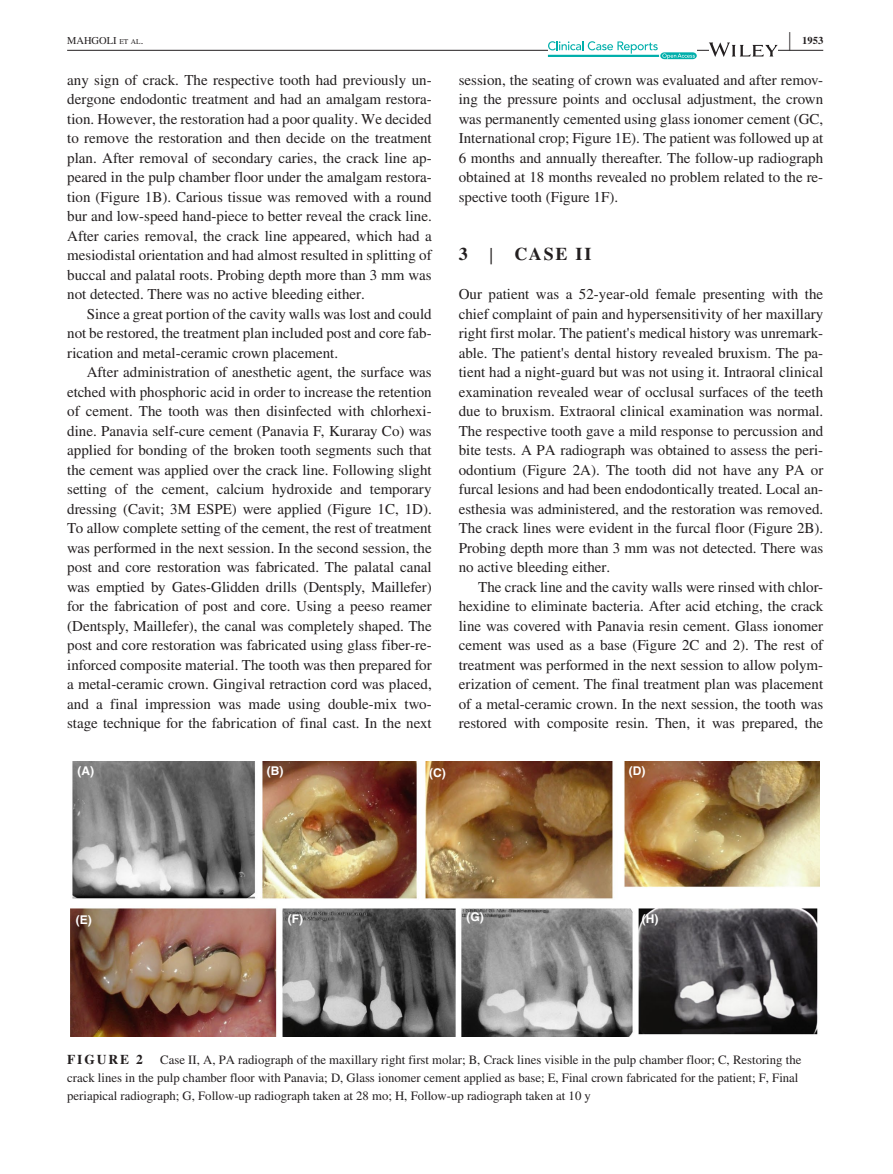
<style>
.page{position:relative;width:893px;height:1174px;background:#fff}
.page>*{position:absolute;margin:0;border:0;box-sizing:border-box;transform-origin:0 0}
.t1{font:700 25.95px "STIX";color:#231f20;scale:.36 1}
.t2{font:700 18px "STIX";letter-spacing:.1em;color:#231f20}
.t3{font:15px/19.5px "STIX";color:#231f20;text-align:justify}
.t4{font:700 13.5px "STIX";letter-spacing:.14em;color:#231f20}
.t5{font:12.75px/18px "STIX";color:#231f20}
.t6{font:700 12px "Helvetica";color:#fff}
.t7{font:10.5px "STIX";color:#231f20}
.t8{font:700 10.5px "STIX";color:#231f20}
.s1{font-size:7.35px}
.s2{font-weight:400;font-size:23.7px}
</style>
<div class="page">
<hr style="left:67px;top:50px;width:756px;height:1px;background:#231f20">
<svg style="left:548px;top:41px;width:149px;height:18px"></svg>
<svg style="left:709px;top:42px;width:69px;height:15px"></svg>
<img style="left:71px;top:761px;width:749px;height:275px">
<h1 class="t1" style="left:789px;top:26px;width:7px">|</h1>
<p class="t7" style="left:67px;top:33px;width:78px">MAHGOLI <span class="s1">et al</span> .</p>
<p class="t8" style="left:802px;top:34px;width:22px">1953</p>
<p class="t3" style="left:67px;top:71px;width:366px">any sign of crack. The respective tooth had previously un&shy;dergone endodontic treatment and had an amalgam restora&shy;tion. However, the restoration had a poor quality. We decided to remove the restoration and then decide on the treatment plan. After removal of secondary caries, the crack line ap&shy;peared in the pulp chamber floor under the amalgam restora&shy;tion (Figure 1B). Carious tissue was removed with a round bur and low‐speed hand‐piece to better reveal the crack line.<br>After caries removal, the crack line appeared, which had a mesiodistal orientation and had almost resulted in splitting of buccal and palatal roots. Probing depth more than 3 mm was not detected. There was no active bleeding either.</p>
<p class="t3" style="left:67px;top:305px;width:366px;text-indent:20px">Since a great portion of the cavity walls was lost and could not be restored, the treatment plan included post and core fab&shy;rication and metal‐ceramic crown placement.</p>
<p class="t3" style="left:67px;top:363px;width:366px;text-indent:20px">After administration of anesthetic agent, the surface was etched with phosphoric acid in order to increase the retention of cement. The tooth was then disinfected with chlorhexi&shy;dine. Panavia self‐cure cement (Panavia F, Kuraray Co) was applied for bonding of the broken tooth segments such that the cement was applied over the crack line. Following slight setting of the cement, calcium hydroxide and temporary dressing (Cavit; 3M ESPE) were applied (Figure 1C, 1D).<br>To allow complete setting of the cement, the rest of treatment was performed in the next session. In the second session, the post and core restoration was fabricated. The palatal canal was emptied by Gates‐Glidden drills (Dentsply, Maillefer) for the fabrication of post and core. Using a peeso reamer (Dentsply, Maillefer), the canal was completely shaped. The post and core restoration was fabricated using glass fiber‐re&shy;inforced composite material. The tooth was then prepared for a metal‐ceramic crown. Gingival retraction cord was placed, and a final impression was made using double‐mix two‐ stage technique for the fabrication of final cast. In the next</p>
<p class="t3" style="left:459px;top:71px;width:366px">session, the seating of crown was evaluated and after remov&shy;ing the pressure points and occlusal adjustment, the crown was permanently cemented using glass ionomer cement (GC, International crop; Figure 1E). The patient was followed up at 6 months and annually thereafter. The follow‐up radiograph obtained at 18 months revealed no problem related to the re&shy;spective tooth (Figure 1F).</p>
<p class="t2" style="left:459px;top:243px;width:134px">3 <span class="s2">|</span> CASE II</p>
<p class="t3" style="left:459px;top:285px;width:366px">Our patient was a 52‐year‐old female presenting with the chief complaint of pain and hypersensitivity of her maxillary right first molar. The patient's medical history was unremark&shy;able. The patient's dental history revealed bruxism. The pa&shy;tient had a night‐guard but was not using it. Intraoral clinical examination revealed wear of occlusal surfaces of the teeth due to bruxism. Extraoral clinical examination was normal.<br>The respective tooth gave a mild response to percussion and bite tests. A PA radiograph was obtained to assess the peri&shy;odontium (Figure 2A). The tooth did not have any PA or furcal lesions and had been endodontically treated. Local an&shy;esthesia was administered, and the restoration was removed.<br>The crack lines were evident in the furcal floor (Figure 2B).<br>Probing depth more than 3 mm was not detected. There was no active bleeding either.</p>
<p class="t3" style="left:459px;top:578px;width:366px;text-indent:20px">The crack line and the cavity walls were rinsed with chlor&shy;hexidine to eliminate bacteria. After acid etching, the crack line was covered with Panavia resin cement. Glass ionomer cement was used as a base (Figure 2C and 2). The rest of treatment was performed in the next session to allow polym&shy;erization of cement. The final treatment plan was placement of a metal‐ceramic crown. In the next session, the tooth was restored with composite resin. Then, it was prepared, the</p>
<p class="t6" style="left:77px;top:763px;width:18px">(A)</p>
<p class="t6" style="left:267px;top:764px;width:18px">(B)</p>
<p class="t6" style="left:429px;top:765px;width:18px">(C)</p>
<p class="t6" style="left:629px;top:764px;width:18px">(D)</p>
<p class="t6" style="left:76px;top:912px;width:17px">(E)</p>
<p class="t6" style="left:288px;top:911px;width:17px">(F)</p>
<p class="t6" style="left:467px;top:910px;width:19px">(G)</p>
<p class="t6" style="left:642px;top:911px;width:18px">(H)</p>
<p class="t4" style="left:67px;top:1051px;width:77px">FIGURE 2</p>
<p class="t5" style="left:67px;top:1051px;width:736px;text-indent:93px">Case II, A, PA radiograph of the maxillary right first molar; B, Crack lines visible in the pulp chamber floor; C, Restoring the crack lines in the pulp chamber floor with Panavia; D, Glass ionomer cement applied as base; E, Final crown fabricated for the patient; F, Final periapical radiograph; G, Follow‐up radiograph taken at 28 mo; H, Follow‐up radiograph taken at 10 y</p>
</div>
